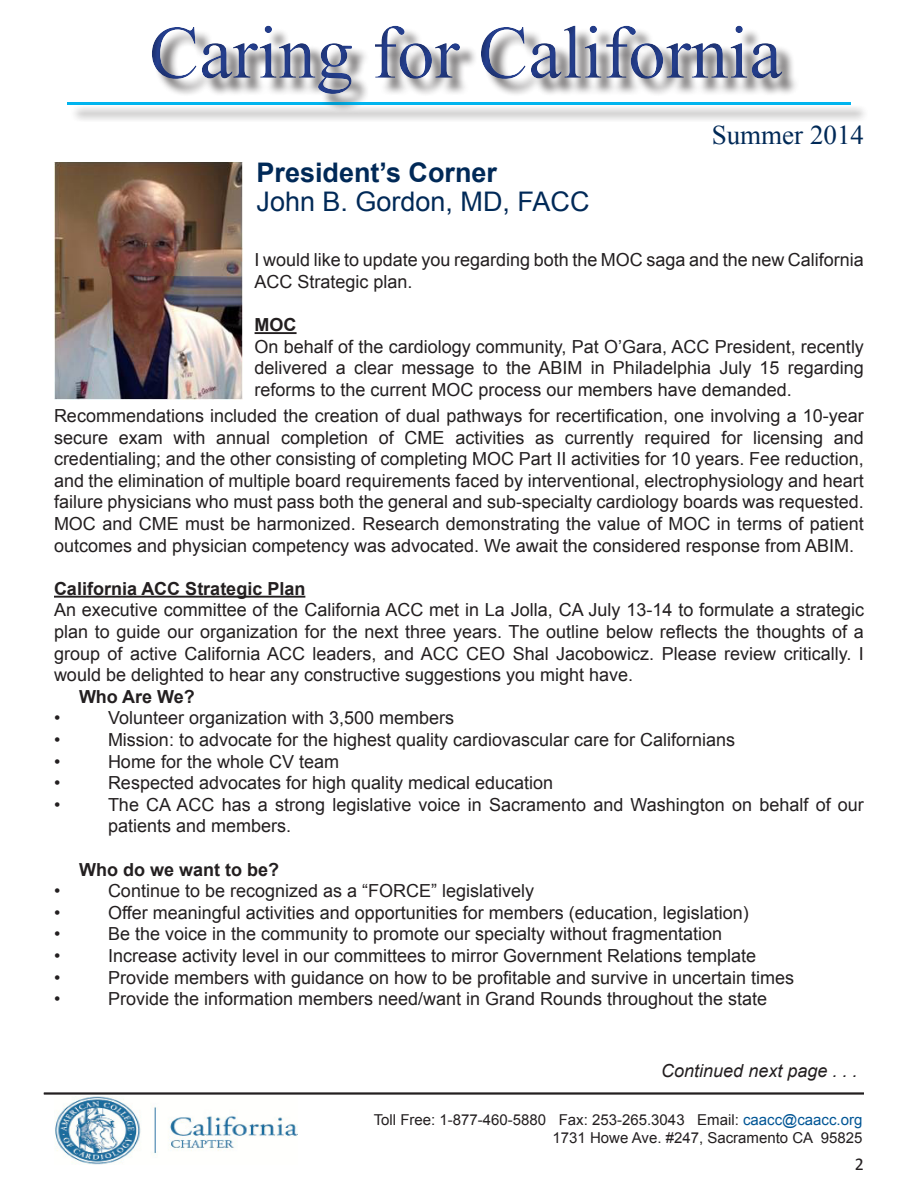
<style>
.page{position:relative;width:918px;height:1188px;background:#fff}
.page>*{position:absolute;margin:0;border:0;box-sizing:border-box;transform-origin:0 0}
.t1{font:75px "Times New Roman";color:#253f8e}
.t2{font:54px "Times New Roman";color:#00b5f0}
.t3{font:27px "Arial";color:#002957}
.t4{font:700 27px "Arial";color:#002957}
.t5{font:27px "Times New Roman";color:#002957}
.t6{font:18px/21.6px "Arial";color:#231f20;text-align:justify}
.t7{font:700 18px "Arial";color:#231f20}
.t8{font:italic 18px "Arial";color:#231f20}
.t9{font:18px "Calibri";color:#231f20}
.t10{font:15px/18px "Arial";color:#231f20;text-align:right}
.s1{color:#005595}
</style>
<div class="page">
<div style="left:53px;top:6px;width:812px;height:118px;background:#231f20;opacity:.5"></div>
<hr style="left:44px;top:1093px;width:820px;height:1px;background:#231f20">
<hr style="left:44px;top:1094px;width:820px;height:1px;background:#231f20">
<img style="left:55px;top:1096px;width:243px;height:68px">
<img style="left:54px;top:162px;width:189px;height:237px">
<hr style="left:255px;top:332px;width:42px;height:2px;background:#231f20">
<hr style="left:54px;top:596px;width:251px;height:2px;background:#231f20">
<h1 class="t1" style="left:149px;top:2px;width:635px">Caring for California</h1>
<h3 class="t5" style="left:712px;top:117px;width:154px">Summer 2014</h3>
<h2 class="t2" style="left:68px;top:38px;width:784px">_____________________________</h2>
<p class="t4" style="left:256px;top:154px;width:242px">President’s Corner</p>
<p class="t3" style="left:256px;top:184px;width:335px">John B. Gordon, MD, FACC</p>
<p class="t6" style="left:255px;top:249px;width:611px">I would like to update you regarding both the MOC saga and the new California<br>ACC Strategic plan.</p>
<p class="t7" style="left:255px;top:313px;width:43px">MOC</p>
<p class="t6" style="left:255px;top:336px;width:611px">On behalf of the cardiology community, Pat O’Gara, ACC President, recently delivered a clear message to the ABIM in Philadelphia July 15 regarding reforms to the current MOC process our members have demanded.</p>
<p class="t6" style="left:54px;top:405px;width:811px">Recommendations included the creation of dual pathways for recertification, one involving a 10-year secure exam with annual completion of CME activities as currently required for licensing and credentialing; and the other consisting of completing MOC Part II activities for 10 years. Fee reduction, and the elimination of multiple board requirements faced by interventional, electrophysiology and heart failure physicians who must pass both the general and sub-specialty cardiology boards was requested.<br>MOC and CME must be harmonized. Research demonstrating the value of MOC in terms of patient outcomes and physician competency was advocated. We await the considered response from ABIM.</p>
<p class="t7" style="left:54px;top:576px;width:253px">California ACC Strategic Plan</p>
<p class="t6" style="left:54px;top:599px;width:812px">An executive committee of the California ACC met in La Jolla, CA July 13-14 to formulate a strategic plan to guide our organization for the next three years. The outline below reflects the thoughts of a group of active California ACC leaders, and ACC CEO Shal Jacobowicz. Please review critically. I would be delighted to hear any constructive suggestions you might have.</p>
<p class="t7" style="left:79px;top:684px;width:117px">Who Are We?</p>
<p class="t6" style="left:54px;top:707px;width:8px">•</p>
<p class="t6" style="left:108px;top:707px;width:348px">Volunteer organization with 3,500 members</p>
<p class="t6" style="left:54px;top:729px;width:8px">•</p>
<p class="t6" style="left:108px;top:729px;width:629px">Mission: to advocate for the highest quality cardiovascular care for Californians</p>
<p class="t6" style="left:54px;top:751px;width:8px">•</p>
<p class="t6" style="left:108px;top:751px;width:233px">Home for the whole CV team</p>
<p class="t6" style="left:54px;top:772px;width:8px">•</p>
<p class="t6" style="left:108px;top:772px;width:447px">Respected advocates for high quality medical education</p>
<p class="t6" style="left:54px;top:794px;width:8px">•</p>
<p class="t6" style="left:108px;top:794px;width:757px">The CA ACC has a strong legislative voice in Sacramento and Washington on behalf of our patients and members.</p>
<p class="t7" style="left:79px;top:857px;width:202px">Who do we want to be?</p>
<p class="t6" style="left:54px;top:880px;width:8px">•</p>
<p class="t6" style="left:108px;top:880px;width:428px">Continue to be recognized as a “FORCE” legislatively</p>
<p class="t6" style="left:54px;top:902px;width:8px">•</p>
<p class="t6" style="left:108px;top:902px;width:642px">Offer meaningful activities and opportunities for members (education, legislation)</p>
<p class="t6" style="left:54px;top:923px;width:8px">•</p>
<p class="t6" style="left:108px;top:923px;width:616px">Be the voice in the community to promote our specialty without fragmentation</p>
<p class="t6" style="left:54px;top:945px;width:8px">•</p>
<p class="t6" style="left:108px;top:945px;width:650px">Increase activity level in our committees to mirror Government Relations template</p>
<p class="t6" style="left:54px;top:967px;width:8px">•</p>
<p class="t6" style="left:108px;top:967px;width:688px">Provide members with guidance on how to be profitable and survive in uncertain times</p>
<p class="t6" style="left:54px;top:988px;width:8px">•</p>
<p class="t6" style="left:108px;top:988px;width:661px">Provide the information members need/want in Grand Rounds throughout the state</p>
<p class="t8" style="left:661px;top:1059px;width:198px">Continued next page . . .</p>
<p class="t10" style="left:374px;top:1111px;width:490px">Toll Free: 1-877-460-5880 Fax: 253-265.3043 Email: <span class="s1">caacc@caacc.org<br></span>1731 Howe Ave. #247, Sacramento CA 95825</p>
<p class="t9" style="left:855px;top:1153px;width:11px">2</p>
</div>
